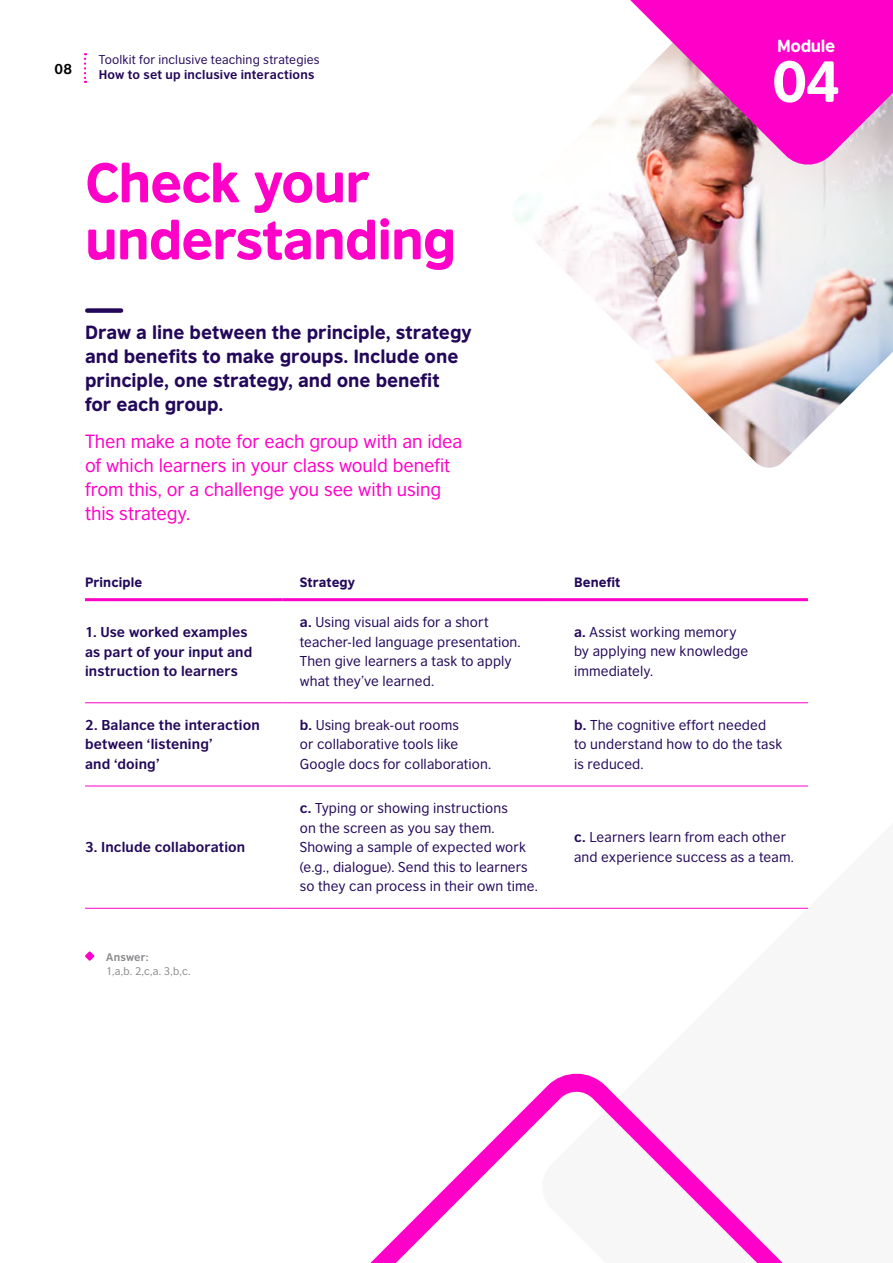
<style>
.page{position:relative;width:893px;height:1263px;background:#fff}
.page>*{position:absolute;margin:0;border:0;box-sizing:border-box;transform-origin:0 0}
.t1{font:54.6px "British Council Sans Headline";color:#fff}
.t2{font:52.5px/57px "British Council Sans Headline";letter-spacing:-.02em;color:#ff00c8}
.t3{font:18px/24px "British Council Sans";letter-spacing:-.005em;color:#ff00c8}
.t4{font:18px/24px "British Council Sans Headline";color:#23085a}
.t5{font:16.5px "British Council Sans Headline";letter-spacing:-.03em;color:#fff}
.t6{font:13.5px/19.5px "British Council Sans";letter-spacing:.01em;color:#23085a}
.t7{font:700 13.5px/19.5px "British Council Sans";letter-spacing:.01em;color:#23085a}
.t8{font:700 13.5px "British Council Sans";color:#000}
.t9{font:12.75px "British Council Sans Headline";letter-spacing:.005em;color:#23085a}
.t10{font:12px "British Council Sans";letter-spacing:.01em;color:#23085a}
.t11{font:700 12px "British Council Sans";letter-spacing:.015em;color:#23085a}
.t12{font:10.5px "British Council Sans";color:#898a8d}
.t13{font:700 10.5px "British Council Sans";letter-spacing:.015em;color:#898a8d}
.s1{font-weight:700}
</style>
<div class="page">
<img style="left:514px;top:168px;width:379px;height:300px">
<svg style="left:589px;top:0;width:304px;height:168px;fill:#ff00c8"></svg>
<div style="left:87px;top:308px;width:34px;height:5px;background:#23085a"></div>
<hr style="left:85px;top:598px;width:198px;height:3px;background:#ff00c8">
<hr style="left:283px;top:598px;width:274px;height:3px;background:#ff00c8">
<hr style="left:557px;top:598px;width:251px;height:3px;background:#ff00c8">
<hr style="left:85px;top:702px;width:198px;height:1px;background:#ff00c8">
<hr style="left:283px;top:702px;width:274px;height:1px;background:#ff00c8">
<hr style="left:557px;top:702px;width:251px;height:1px;background:#ff00c8">
<hr style="left:85px;top:786px;width:198px;height:1px;background:#ff00c8">
<hr style="left:85px;top:908px;width:198px;height:1px;background:#ff00c8">
<hr style="left:283px;top:786px;width:274px;height:1px;background:#ff00c8">
<hr style="left:557px;top:786px;width:251px;height:1px;background:#ff00c8">
<hr style="left:283px;top:908px;width:274px;height:1px;background:#ff00c8">
<hr style="left:557px;top:908px;width:251px;height:1px;background:#ff00c8">
<svg style="left:85px;top:951px;width:9px;height:10px"></svg>
<svg style="left:370px;top:1073px;width:413px;height:190px"></svg>
<svg style="left:84px;top:53px;width:2px;height:30px"></svg>
<p class="t8" style="left:55px;top:57px;width:19px">08</p>
<p class="t10" style="left:99px;top:50px;width:222px">Toolkit for inclusive teaching strategies</p>
<p class="t11" style="left:99px;top:64px;width:217px">How to set up inclusive interactions</p>
<p class="t5" style="left:777px;top:33px;width:59px">Module</p>
<h1 class="t1" style="left:772px;top:39px;width:70px">04</h1>
<h2 class="t2" style="left:85px;top:152px;width:373px">Check your understanding</h2>
<h3 class="t4" style="left:85px;top:319px;width:388px">Draw a line between the principle, strategy and benefits to make groups. Include one principle, one strategy, and one benefit<br>for each group.</h3>
<h3 class="t3" style="left:85px;top:427px;width:379px">Then make a note for each group with an idea of which learners in your class would benefit from this, or a challenge you see with using this strategy.</h3>
<p class="t9" style="left:85px;top:572px;width:59px">Principle</p>
<p class="t9" style="left:300px;top:572px;width:57px">Strategy</p>
<p class="t9" style="left:574px;top:572px;width:48px">Benefit</p>
<p class="t7" style="left:85px;top:621px;width:169px">1. Use worked examples as part of your input and instruction to learners</p>
<p class="t6" style="left:300px;top:611px;width:222px"><span class="s1">a.</span> Using visual aids for a short teacher-led language presentation.<br>Then give learners a task to apply what they’ve learned.</p>
<p class="t6" style="left:574px;top:621px;width:176px"><span class="s1">a.</span> Assist working memory by applying new knowledge immediately.</p>
<p class="t7" style="left:85px;top:714px;width:176px">2. Balance the interaction between ‘listening’<br>and ‘doing’</p>
<p class="t6" style="left:300px;top:714px;width:193px"><span class="s1">b.</span> Using break-out rooms<br>or collaborative tools like<br>Google docs for collaboration.</p>
<p class="t6" style="left:574px;top:714px;width:210px"><span class="s1">b.</span> The cognitive effort needed<br>to understand how to do the task is reduced.</p>
<p class="t7" style="left:85px;top:836px;width:162px">3. Include collaboration</p>
<p class="t13" style="left:106px;top:947px;width:44px">Answer:</p>
<p class="t12" style="left:106px;top:962px;width:86px">1,a,b. 2,c,a. 3,b,c.</p>
<p class="t6" style="left:300px;top:797px;width:239px"><span class="s1">c.</span> Typing or showing instructions<br>on the screen as you say them.<br>Showing a sample of expected work (e.g., dialogue). Send this to learners so they can process in their own time.</p>
<p class="t6" style="left:574px;top:826px;width:221px"><span class="s1">c.</span> Learners learn from each other and experience success as a team.</p>
</div>
